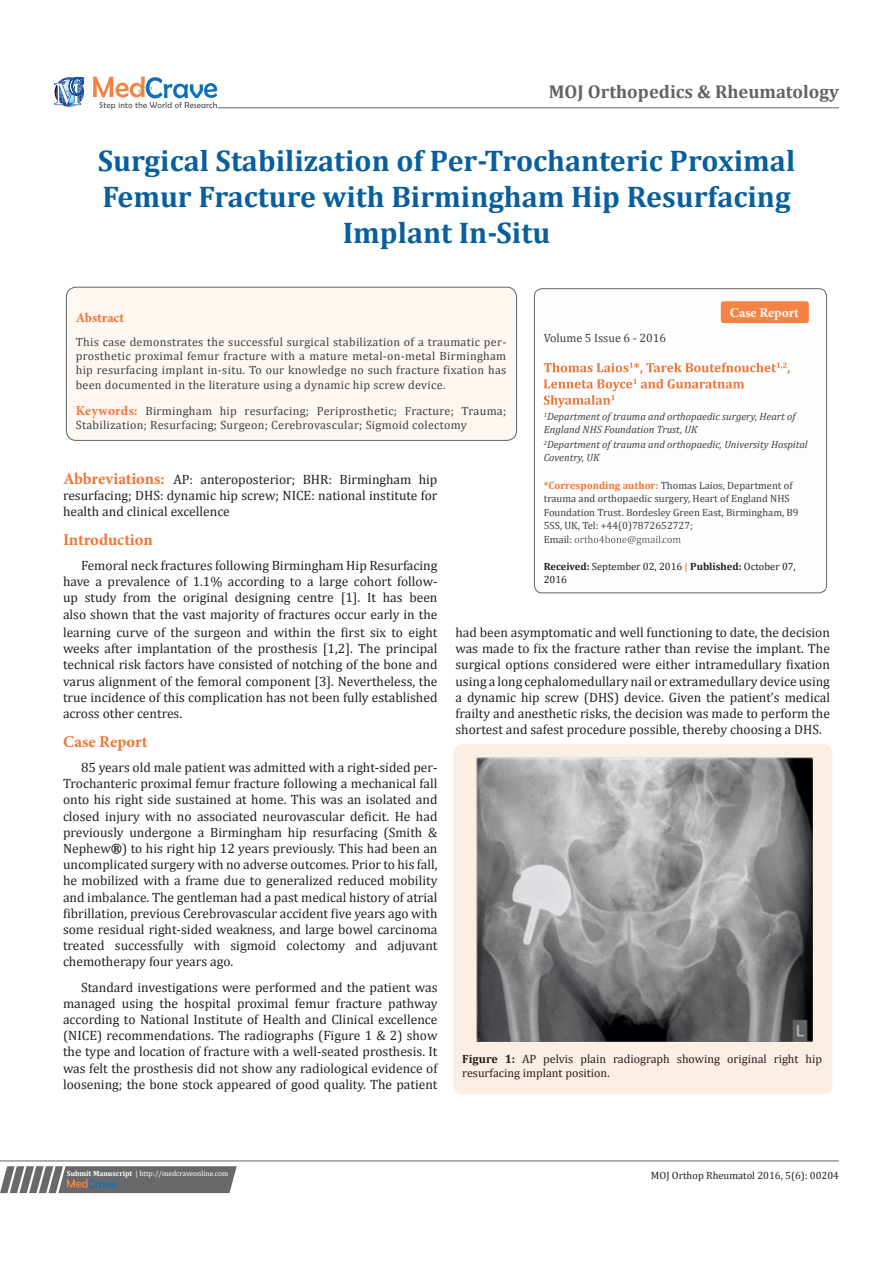
<style>
.page{position:relative;width:893px;height:1263px;background:#fff}
.page>*{position:absolute;margin:0;border:0;box-sizing:border-box;transform-origin:0 0}
.t1{font:700 30px/36px "Cambria";color:#085f9c;text-align:center}
.t2{font:700 18.6px "Cambria";color:#636366}
.List_Paragraph{font:700 16.5px "Minion Pro";color:#f37331}
.List_Paragraph-2{font:13.5px/16.2px "Cambria";color:#231f20;text-align:justify}
.t3{font:700 13.5px "Minion Pro";letter-spacing:.005em;color:#fff}
.t4{font:700 13.5px "Minion Pro";color:#f37331}
.t5{font:12px/14.5px "Cambria";letter-spacing:.025em;color:#3e3e3f;text-align:justify}
.t6{font:12px/14.4px "Cambria";color:#231f20}
.t7{font:12px "Cambria";color:#3e3e3f}
.t8{font:10.5px/13.5px "Cambria";color:#3e3e3f}
.t9{font:italic 10.5px/12.6px "Cambria";color:#3e3e3f}
.t10{font:10.5px/12.6px "Cambria";color:#231f20}
.t11{font:7.5px "Cambria";color:#fff}
.s1{font-family:"Minion Pro";font-weight:700;font-size:13.5px;color:#f37331}
.s2{font-family:"Minion Pro";font-weight:700;font-size:16.5px;color:#f37331}
.s3{font-weight:700;color:#f37331}
.s4{font-weight:700}
.s5{font-weight:700;color:#f58345}
</style>
<div class="page">
<svg style="left:54px;top:77px;width:30px;height:30px"></svg>
<svg style="left:93px;top:77px;width:124px;height:32px"></svg>
<svg style="left:0;top:1166px;width:237px;height:27px;background:#78787a"></svg>
<hr style="left:0;top:1161px;width:839px;height:1px;background:#626465">
<hr style="left:218px;top:108px;width:621px;height:1px;background:#626465">
<div style="left:534px;top:289px;width:293px;height:304px;background:#fbfdfe;border-radius:8px"></div>
<svg style="left:544px;top:362px;width:246px;height:45px"></svg>
<svg style="left:575px;top:536px;width:106px;height:9px"></svg>
<div style="left:534px;top:288px;width:293px;height:305px;border:1px solid #626465;border-radius:8px"></div>
<div style="left:721px;top:301px;width:88px;height:22px;background:#f58345;border-radius:3px"></div>
<div style="left:66px;top:287px;width:451px;height:153px;background:#fef7f2;border-radius:10px"></div>
<div style="left:66px;top:287px;width:451px;height:154px;border:1px solid #626465;border-radius:10px"></div>
<div style="left:453px;top:744px;width:379px;height:350px;background:#fdeee3;border-radius:9px"></div>
<img style="left:476px;top:757px;width:337px;height:285px">
<p class="t2" style="left:549px;top:79px;width:292px">MOJ Orthopedics &amp; Rheumatology</p>
<p class="t1" style="left:98px;top:142px;width:699px">Surgical Stabilization of Per-Trochanteric Proximal<br>Femur Fracture with Birmingham Hip Resurfacing<br>Implant In-Situ</p>
<p class="t4" style="left:76px;top:308px;width:50px">Abstract</p>
<p class="t5" style="left:76px;top:334px;width:432px">This case demonstrates the successful surgical stabilization of a traumatic per&shy;prosthetic proximal femur fracture with a mature metal-on-metal Birmingham hip resurfacing implant in-situ. To our knowledge no such fracture fixation has been documented in the literature using a dynamic hip screw device.</p>
<p class="t5" style="left:76px;top:403px;width:432px"><span class="s1">Keywords:</span> Birmingham hip resurfacing; Periprosthetic; Fracture; Trauma;<br>Stabilization; Resurfacing; Surgeon; Cerebrovascular; Sigmoid colectomy</p>
<p class="List_Paragraph-2" style="left:63px;top:471px;width:376px"><span class="s2">Abbreviations:</span> AP: anteroposterior; BHR: Birmingham hip resurfacing; DHS: dynamic hip screw; NICE: national institute for health and clinical excellence</p>
<p class="List_Paragraph" style="left:63px;top:528px;width:91px">Introduction</p>
<p class="List_Paragraph-2" style="left:63px;top:557px;width:376px;text-indent:18px">Femoral neck fractures following Birmingham Hip Resurfacing have a prevalence of 1.1% according to a large cohort follow&shy;up study from the original designing centre [1]. It has been also shown that the vast majority of fractures occur early in the</p>
<p class="t7" style="left:544px;top:330px;width:124px">Volume 5 Issue 6 - 2016</p>
<p class="t3" style="left:730px;top:303px;width:71px">Case Report</p>
<p class="t9" style="left:544px;top:410px;width:253px"><sup>1</sup>Department of trauma and orthopaedic surgery, Heart of<br>England NHS Foundation Trust, UK</p>
<p class="t9" style="left:544px;top:438px;width:265px"><sup>2</sup>Department of trauma and orthopaedic, University Hospital<br>Coventry, UK</p>
<p class="t8" style="left:544px;top:479px;width:256px"><span class="s3">*Corresponding author:</span> Thomas Laios, Department of trauma and orthopaedic surgery, Heart of England NHS Foundation Trust. Bordesley Green East, Birmingham, B9<br>5SS, UK, Tel: +44(0)7872652727;</p>
<p class="t8" style="left:544px;top:533px;width:30px">Email:</p>
<p class="t10" style="left:544px;top:560px;width:253px"><span class="s4">Received:</span> September 02, 2016 <span class="s5">|</span> <span class="s4">Published:</span> October 07,<br>2016</p>
<p class="List_Paragraph-2" style="left:63px;top:624px;width:376px">learning curve of the surgeon and within the first six to eight weeks after implantation of the prosthesis [1,2]. The principal technical risk factors have consisted of notching of the bone and varus alignment of the femoral component [3]. Nevertheless, the true incidence of this complication has not been fully established across other centres.</p>
<p class="List_Paragraph" style="left:63px;top:730px;width:86px">Case Report</p>
<p class="List_Paragraph-2" style="left:63px;top:759px;width:376px;text-indent:18px">85 years old male patient was admitted with a right-sided per-Trochanteric proximal femur fracture following a mechanical fall onto his right side sustained at home. This was an isolated and closed injury with no associated neurovascular deficit. He had previously undergone a Birmingham hip resurfacing (Smith &amp; Nephew<span class="s4">®</span>) to his right hip 12 years previously. This had been an uncomplicated surgery with no adverse outcomes. Prior to his fall, he mobilized with a frame due to generalized reduced mobility and imbalance. The gentleman had a past medical history of atrial fibrillation, previous Cerebrovascular accident five years ago with some residual right-sided weakness, and large bowel carcinoma treated successfully with sigmoid colectomy and adjuvant chemotherapy four years ago.</p>
<p class="List_Paragraph-2" style="left:63px;top:979px;width:376px;text-indent:18px">Standard investigations were performed and the patient was managed using the hospital proximal femur fracture pathway according to National Institute of Health and Clinical excellence (NICE) recommendations. The radiographs (Figure 1 &amp; 2) show the type and location of fracture with a well-seated prosthesis. It was felt the prosthesis did not show any radiological evidence of loosening; the bone stock appeared of good quality. The patient</p>
<p class="List_Paragraph-2" style="left:455px;top:624px;width:376px">had been asymptomatic and well functioning to date, the decision was made to fix the fracture rather than revise the implant. The surgical options considered were either intramedullary fixation using a long cephalomedullary nail or extramedullary device using a dynamic hip screw (DHS) device. Given the patient’s medical frailty and anesthetic risks, the decision was made to perform the shortest and safest procedure possible, thereby choosing a DHS.</p>
<p class="t6" style="left:462px;top:1052px;width:361px"><span class="s4">Figure 1:</span> AP pelvis plain radiograph showing original right hip resurfacing implant position.</p>
<p class="t11" style="left:67px;top:1169px;width:163px"><span class="s4">Submit Manuscript</span> | http://medcraveonline.com</p>
<p class="t10" style="left:651px;top:1168px;width:190px">MOJ Orthop Rheumatol 2016, 5(6): 00204</p>
</div>
